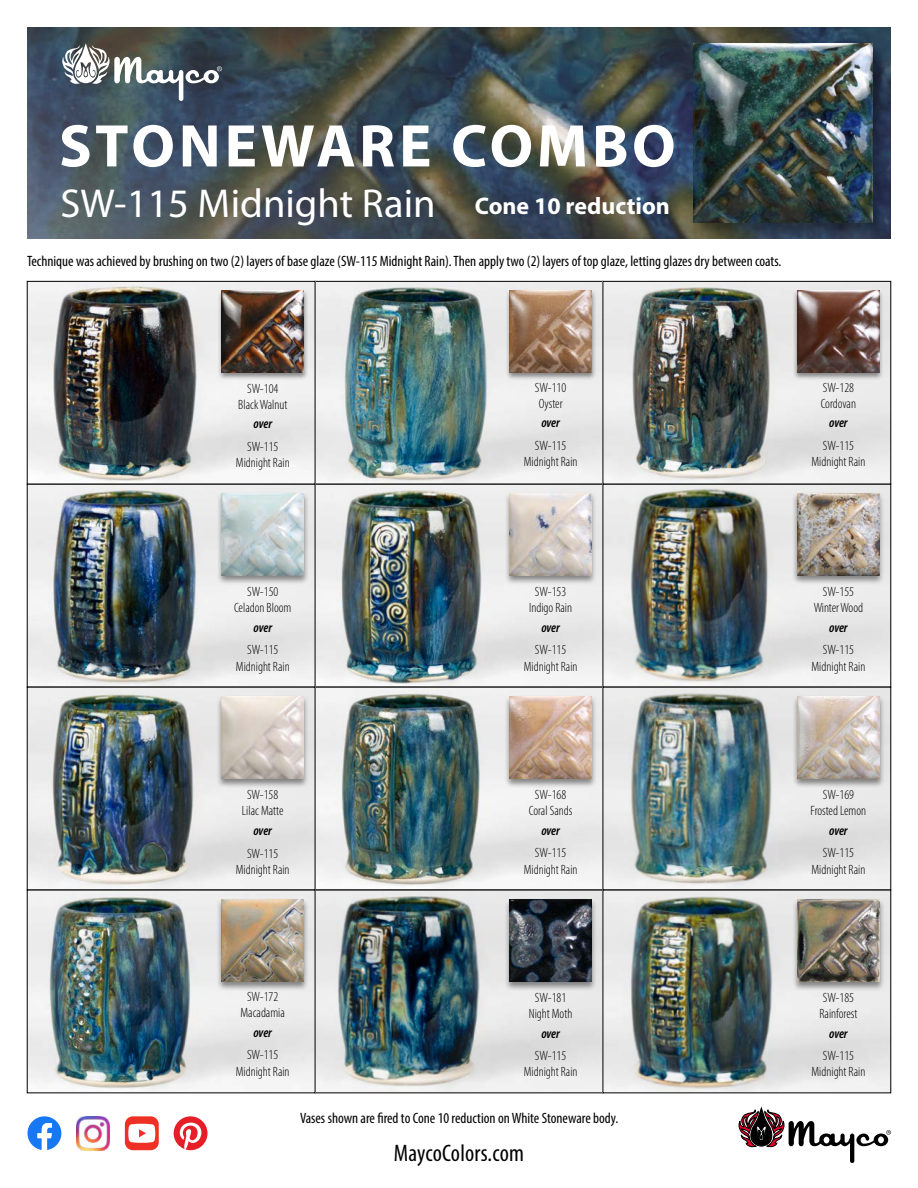
<style>
.page{position:relative;width:918px;height:1188px;background:#fff}
.page>*{position:absolute;margin:0;border:0;box-sizing:border-box;transform-origin:0 0}
.t1{font:700 60.75px "Myriad Pro";letter-spacing:.06em;color:#fff}
.t2{font:40.5px "Myriad Pro";color:#fff}
.t3{font:condensed 24px "Myriad Pro";letter-spacing:.01em;color:#000}
.t4{font:700 24px "Myriad Pro";color:#fff}
.t5{font:condensed 15px "Myriad Pro";color:#000}
.t6{font:300 condensed 13.5px/16.2px "Myriad Pro";color:#000;text-align:center}
.t7{font:italic 600 condensed 13.5px "Myriad Pro";letter-spacing:-.01em;color:#000}
</style>
<div class="page">
<img style="left:27px;top:27px;width:864px;height:212px">
<svg style="left:62px;top:43px;width:160px;height:58px"></svg>
<svg style="left:739px;top:1108px;width:152px;height:55px"></svg>
<svg style="left:27px;top:1116px;width:34px;height:34px"></svg>
<svg style="left:174px;top:1116px;width:34px;height:34px"></svg>
<div style="left:125px;top:1116px;width:34px;height:34px;background:#ee3124;border-radius:8px"></div>
<svg style="left:128px;top:1124px;width:27px;height:19px"></svg>
<img style="left:76px;top:1116px;width:34px;height:34px">
<div style="left:692px;top:42px;width:195px;height:195px;background:#000;opacity:.3"></div>
<img style="left:693px;top:43px;width:179px;height:180px">
<img style="left:316px;top:281px;width:286px;height:203px">
<img style="left:316px;top:484px;width:286px;height:203px">
<img style="left:316px;top:687px;width:286px;height:203px">
<img style="left:316px;top:890px;width:286px;height:203px">
<img style="left:27px;top:281px;width:289px;height:203px">
<img style="left:27px;top:484px;width:289px;height:203px">
<img style="left:27px;top:687px;width:289px;height:203px">
<img style="left:27px;top:890px;width:289px;height:203px">
<img style="left:602px;top:281px;width:289px;height:203px">
<img style="left:602px;top:484px;width:289px;height:203px">
<img style="left:602px;top:687px;width:289px;height:203px">
<img style="left:602px;top:890px;width:289px;height:203px">
<div style="left:505px;top:289px;width:92px;height:91px;background:#000;opacity:.45"></div>
<img style="left:510px;top:290px;width:82px;height:82px">
<div style="left:504px;top:492px;width:93px;height:93px;background:#000;opacity:.45"></div>
<img style="left:510px;top:494px;width:82px;height:82px">
<div style="left:504px;top:695px;width:93px;height:93px;background:#000;opacity:.45"></div>
<img style="left:510px;top:697px;width:82px;height:82px">
<div style="left:504px;top:898px;width:93px;height:93px;background:#000;opacity:.45"></div>
<img style="left:510px;top:900px;width:82px;height:82px">
<div style="left:217px;top:289px;width:92px;height:91px;background:#000;opacity:.45"></div>
<img style="left:222px;top:290px;width:82px;height:82px">
<div style="left:217px;top:492px;width:93px;height:93px;background:#000;opacity:.45"></div>
<img style="left:222px;top:494px;width:82px;height:82px">
<div style="left:216px;top:695px;width:93px;height:93px;background:#000;opacity:.45"></div>
<img style="left:222px;top:697px;width:82px;height:82px">
<div style="left:216px;top:898px;width:93px;height:93px;background:#000;opacity:.45"></div>
<img style="left:222px;top:900px;width:82px;height:82px">
<div style="left:793px;top:289px;width:91px;height:91px;background:#000;opacity:.45"></div>
<img style="left:797px;top:290px;width:82px;height:82px">
<div style="left:792px;top:492px;width:93px;height:93px;background:#000;opacity:.45"></div>
<img style="left:797px;top:494px;width:82px;height:82px">
<div style="left:792px;top:695px;width:93px;height:93px;background:#000;opacity:.45"></div>
<img style="left:797px;top:697px;width:82px;height:82px">
<div style="left:792px;top:898px;width:93px;height:93px;background:#000;opacity:.45"></div>
<img style="left:797px;top:900px;width:82px;height:82px">
<h1 class="t1" style="left:59px;top:106px;width:618px">STONEWARE COMBO</h1>
<h2 class="t2" style="left:61px;top:179px;width:377px">SW-115 Midnight Rain</h2>
<h3 class="t4" style="left:475px;top:190px;width:197px">Cone 10 reduction</h3>
<p class="t5" style="left:27px;top:252px;width:756px">Technique was achieved by brushing on two (2) layers of base glaze (SW-115 Midnight Rain). Then apply two (2) layers of top glaze, letting glazes dry between coats.</p>
<p class="t6" style="left:238px;top:380px;width:51px">SW-104<br>Black Walnut</p>
<p class="t6" style="left:535px;top:379px;width:33px;text-align:left">SW-110<br>Oyster</p>
<p class="t6" style="left:821px;top:379px;width:37px;text-align:left">SW-128<br>Cordovan</p>
<p class="t7" style="left:254px;top:415px;width:20px">over</p>
<p class="t7" style="left:541px;top:415px;width:20px">over</p>
<p class="t7" style="left:829px;top:415px;width:20px">over</p>
<p class="t6" style="left:236px;top:438px;width:55px">SW-115<br>Midnight Rain</p>
<p class="t6" style="left:524px;top:437px;width:55px">SW-115<br>Midnight Rain</p>
<p class="t6" style="left:811px;top:437px;width:55px">SW-115<br>Midnight Rain</p>
<p class="t6" style="left:234px;top:584px;width:59px">SW-150<br>Celadon Bloom</p>
<p class="t6" style="left:529px;top:584px;width:45px">SW-153<br>Indigo Rain</p>
<p class="t6" style="left:814px;top:584px;width:51px">SW-155<br>Winter Wood</p>
<p class="t7" style="left:254px;top:619px;width:20px">over</p>
<p class="t7" style="left:541px;top:619px;width:20px">over</p>
<p class="t7" style="left:829px;top:619px;width:20px">over</p>
<p class="t6" style="left:236px;top:642px;width:55px">SW-115<br>Midnight Rain</p>
<p class="t6" style="left:524px;top:642px;width:55px">SW-115<br>Midnight Rain</p>
<p class="t6" style="left:811px;top:642px;width:55px">SW-115<br>Midnight Rain</p>
<p class="t6" style="left:242px;top:786px;width:43px">SW-158<br>Lilac Matte</p>
<p class="t6" style="left:529px;top:786px;width:45px">SW-168<br>Coral Sands</p>
<p class="t6" style="left:811px;top:786px;width:57px">SW-169<br>Frosted Lemon</p>
<p class="t7" style="left:253px;top:823px;width:20px">over</p>
<p class="t7" style="left:541px;top:822px;width:20px">over</p>
<p class="t7" style="left:829px;top:822px;width:20px">over</p>
<p class="t6" style="left:236px;top:846px;width:55px">SW-115<br>Midnight Rain</p>
<p class="t6" style="left:524px;top:845px;width:55px">SW-115<br>Midnight Rain</p>
<p class="t6" style="left:811px;top:845px;width:55px">SW-115<br>Midnight Rain</p>
<p class="t6" style="left:241px;top:989px;width:46px">SW-172<br>Macadamia</p>
<p class="t6" style="left:529px;top:989px;width:45px">SW-181<br>Night Moth</p>
<p class="t6" style="left:820px;top:989px;width:39px;text-align:left">SW-185<br>Rainforest</p>
<p class="t7" style="left:253px;top:1024px;width:20px">over</p>
<p class="t7" style="left:541px;top:1025px;width:20px">over</p>
<p class="t7" style="left:829px;top:1025px;width:20px">over</p>
<p class="t6" style="left:236px;top:1047px;width:55px">SW-115<br>Midnight Rain</p>
<p class="t6" style="left:524px;top:1048px;width:55px">SW-115<br>Midnight Rain</p>
<p class="t6" style="left:811px;top:1048px;width:55px">SW-115<br>Midnight Rain</p>
<p class="t5" style="left:300px;top:1109px;width:320px">Vases shown are fired to Cone 10 reduction on White Stoneware body.</p>
<h3 class="t3" style="left:394px;top:1139px;width:132px">MaycoColors.com</h3>
</div>
